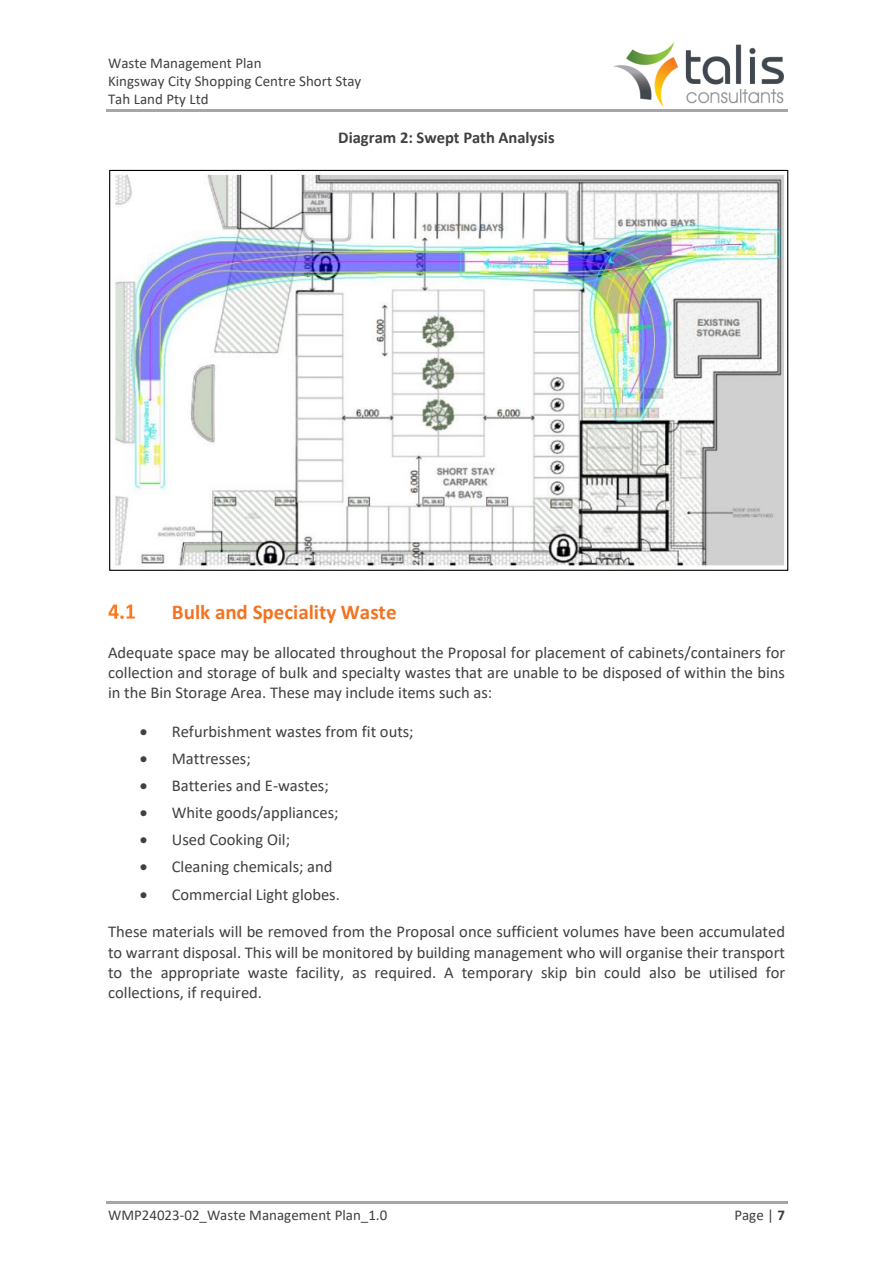
<style>
.page{position:relative;width:893px;height:1263px;background:#fff}
.page>*{position:absolute;margin:0;border:0;box-sizing:border-box;transform-origin:0 0}
.t1{font:700 21px "Calibri";color:#f37321}
.t2{font:16.5px/20.1px "Calibri";color:#404040;text-align:justify}
.t3{font:700 16.5px "Calibri";color:#404040}
.t4{font:15px/18.3px "Calibri";color:#404040}
.s1{font-weight:700}
</style>
<div class="page">
<hr style="left:106px;top:109px;width:681px;height:3px;background:#a6a6a6">
<hr style="left:106px;top:1202px;width:681px;height:2px;background:#a6a6a6">
<img style="left:614px;top:43px;width:170px;height:64px">
<img style="left:108px;top:605px;width:26px;height:14px">
<img style="left:115px;top:173px;width:670px;height:395px">
<p class="t4" style="left:108px;top:55px;width:255px">Waste Management Plan<br>Kingsway City Shopping Centre Short Stay<br>Tah Land Pty Ltd</p>
<p class="t3" style="left:338px;top:131px;width:218px">Diagram 2: Swept Path Analysis</p>
<p class="t1" style="left:172px;top:603px;width:226px">Bulk and Speciality Waste</p>
<p class="t2" style="left:108px;top:644px;width:679px">Adequate space may be allocated throughout the Proposal for placement of cabinets/containers for collection and storage of bulk and specialty wastes that are unable to be disposed of within the bins in the Bin Storage Area. These may include items such as:</p>
<p class="t2" style="left:140px;top:723px;width:275px">• Refurbishment wastes from fit outs;</p>
<p class="t2" style="left:140px;top:750px;width:112px">• Mattresses;</p>
<p class="t2" style="left:140px;top:777px;width:190px">• Batteries and E-wastes;</p>
<p class="t2" style="left:140px;top:804px;width:200px">• White goods/appliances;</p>
<p class="t2" style="left:140px;top:831px;width:152px">• Used Cooking Oil;</p>
<p class="t2" style="left:140px;top:858px;width:194px">• Cleaning chemicals; and</p>
<p class="t2" style="left:140px;top:885px;width:202px">• Commercial Light globes.</p>
<p class="t2" style="left:108px;top:923px;width:679px">These materials will be removed from the Proposal once sufficient volumes have been accumulated to warrant disposal. This will be monitored by building management who will organise their transport to the appropriate waste facility, as required. A temporary skip bin could also be utilised for collections, if required.</p>
<p class="t4" style="left:108px;top:1207px;width:281px">WMP24023-02_Waste Management Plan_1.0</p>
<p class="t4" style="left:734px;top:1207px;width:52px">Page | <span class="s1">7</span></p>
</div>
